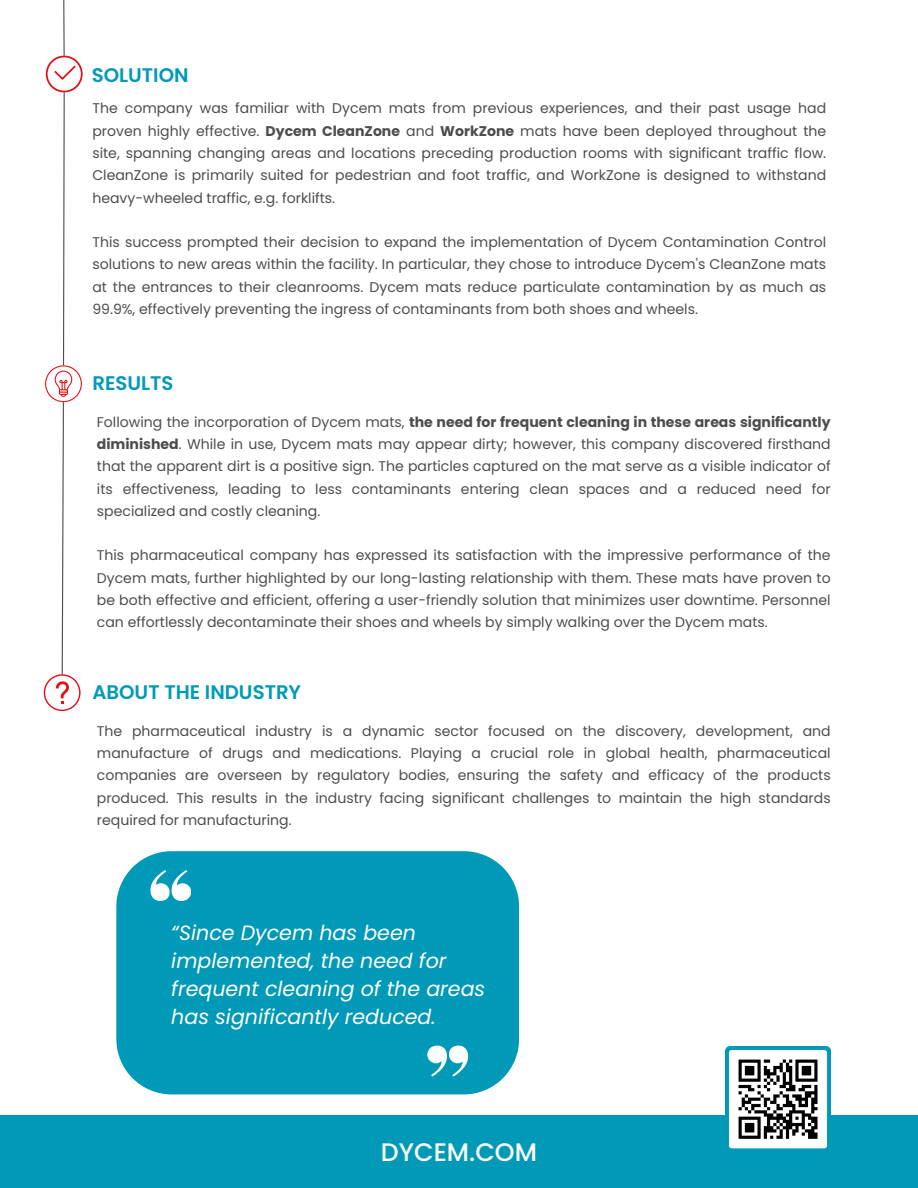
<style>
.page{position:relative;width:918px;height:1188px;background:#fff}
.page>*{position:absolute;margin:0;border:0;box-sizing:border-box;transform-origin:0 0}
.t1{font:500 25.35px "Poppins";color:#fff}
.t2{font:italic 20.55px/28px "Poppins";color:#fff}
.t3{font:600 19.65px "Poppins";color:#009ab8}
.t4{font:14.1px/22.2px "Poppins";color:#4d4d4d;text-align:justify}
.s1{font-weight:700}
</style>
<div class="page">
<div style="left:0;top:1115px;width:918px;height:73px;background:#009ab8"></div>
<svg style="left:44px;top:0;width:39px;height:711px"></svg>
<img style="left:726px;top:1047px;width:104px;height:102px">
<div style="left:116px;top:851px;width:403px;height:243px;background:#0099b8"></div>
<svg style="left:150px;top:870px;width:41px;height:31px"></svg>
<svg style="left:428px;top:1046px;width:40px;height:31px"></svg>
<p class="t3" style="left:92px;top:61px;width:98px">SOLUTION</p>
<p class="t4" style="left:92px;top:97px;width:735px">The company was familiar with Dycem mats from previous experiences, and their past usage had proven highly effective. <span class="s1">Dycem CleanZone</span> and <span class="s1">WorkZone</span> mats have been deployed throughout the site, spanning changing areas and locations preceding production rooms with significant traffic flow.<br>CleanZone is primarily suited for pedestrian and foot traffic, and WorkZone is designed to withstand heavy-wheeled traffic, e.g. forklifts.</p>
<p class="t4" style="left:92px;top:231px;width:735px">This success prompted their decision to expand the implementation of Dycem Contamination Control solutions to new areas within the facility. In particular, they chose to introduce Dycem's CleanZone mats at the entrances to their cleanrooms. Dycem mats reduce particulate contamination by as much as 99.9%, effectively preventing the ingress of contaminants from both shoes and wheels.</p>
<p class="t3" style="left:92px;top:369px;width:83px">RESULTS</p>
<p class="t4" style="left:97px;top:411px;width:735px">Following the incorporation of Dycem mats, <span class="s1">the need for frequent cleaning in these areas significantly diminished</span>. While in use, Dycem mats may appear dirty; however, this company discovered firsthand that the apparent dirt is a positive sign. The particles captured on the mat serve as a visible indicator of its effectiveness, leading to less contaminants entering clean spaces and a reduced need for specialized and costly cleaning.</p>
<p class="t4" style="left:97px;top:544px;width:735px">This pharmaceutical company has expressed its satisfaction with the impressive performance of the Dycem mats, further highlighted by our long-lasting relationship with them. These mats have proven to be both effective and efficient, offering a user-friendly solution that minimizes user downtime. Personnel can effortlessly decontaminate their shoes and wheels by simply walking over the Dycem mats.</p>
<p class="t3" style="left:92px;top:678px;width:210px">ABOUT THE INDUSTRY</p>
<p class="t4" style="left:97px;top:720px;width:735px">The pharmaceutical industry is a dynamic sector focused on the discovery, development, and manufacture of drugs and medications. Playing a crucial role in global health, pharmaceutical companies are overseen by regulatory bodies, ensuring the safety and efficacy of the products produced. This results in the industry facing significant challenges to maintain the high standards required for manufacturing.</p>
<p class="t2" style="left:171px;top:919px;width:316px">“Since Dycem has been implemented, the need for frequent cleaning of the areas has significantly reduced.</p>
<p class="t1" style="left:381px;top:1134px;width:158px">DYCEM.COM</p>
</div>
